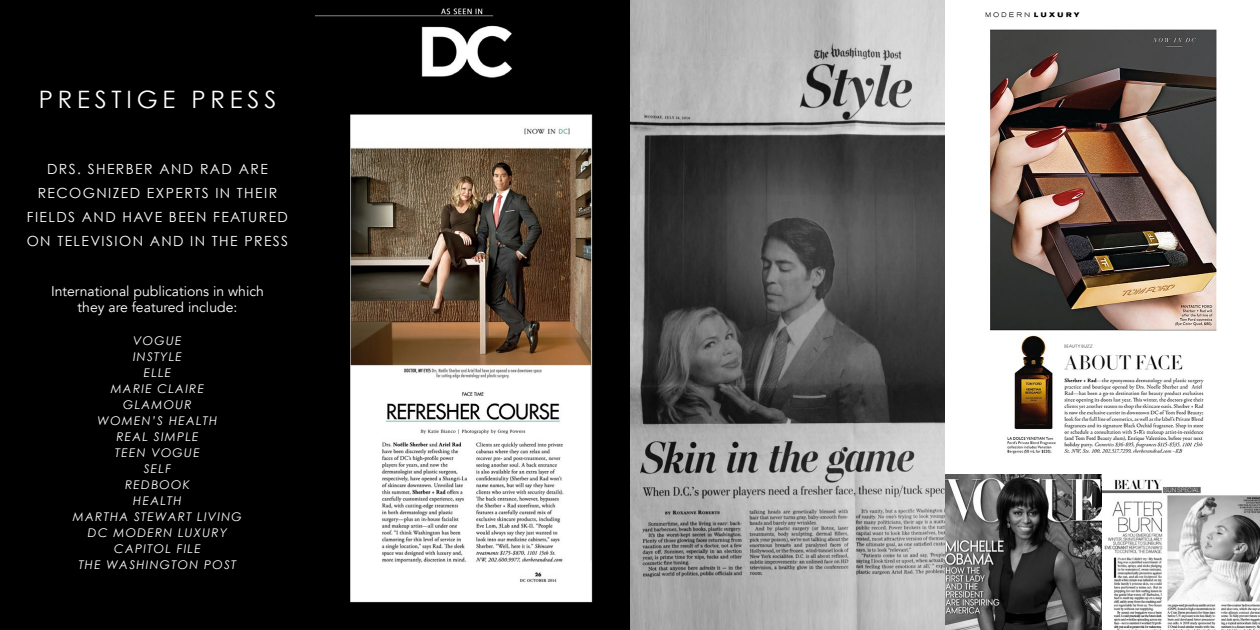
<style>
.page{position:relative;width:1260px;height:630px;background:#fff}
.page>*{position:absolute;margin:0;border:0;box-sizing:border-box;transform-origin:0 0}
.t1{font:24px "Century Gothic";letter-spacing:.2em;color:#fff}
.t2{font:14px/24px "Century Gothic";letter-spacing:.1em;color:#fff;text-align:center}
.t3{font:14px/16px "Avenir";color:#fff;text-align:center}
.t4{font:italic 12px/16px "Century Gothic";letter-spacing:.1em;color:#fff;text-align:center}
</style>
<div class="page">
<img style="left:315px;top:0;width:315px;height:630px">
<div style="left:0;top:0;width:315px;height:630px;background:#000"></div>
<svg style="left:945px;top:474px;width:157px;height:156px;background:#595959"></svg>
<svg style="left:1102px;top:479px;width:158px;height:151px"></svg>
<img style="left:985px;top:12px;width:232px;height:442px">
<svg style="left:630px;top:0;width:315px;height:630px;background:#7f7f7f"></svg>
<h1 class="t1" style="left:39px;top:85px;width:239px">PRESTIGE PRESS</h1>
<p class="t2" style="left:27px;top:157px;width:263px">DRS. SHERBER AND RAD ARE<br>RECOGNIZED EXPERTS IN THEIR<br>FIELDS AND HAVE BEEN FEATURED<br>ON TELEVISION AND IN THE PRESS</p>
<p class="t3" style="left:51px;top:283px;width:214px">International publications in which they are featured include:</p>
<p class="t4" style="left:73px;top:332px;width:171px">VOGUE<br>INSTYLE<br>ELLE<br>MARIE CLAIRE<br>GLAMOUR<br>WOMEN’S HEALTH<br>REAL SIMPLE<br>TEEN VOGUE<br>SELF<br>REDBOOK<br>HEALTH<br>MARTHA STEWART LIVING<br>DC MODERN LUXURY<br>CAPITOL FILE<br>THE WASHINGTON POST</p>
</div>
